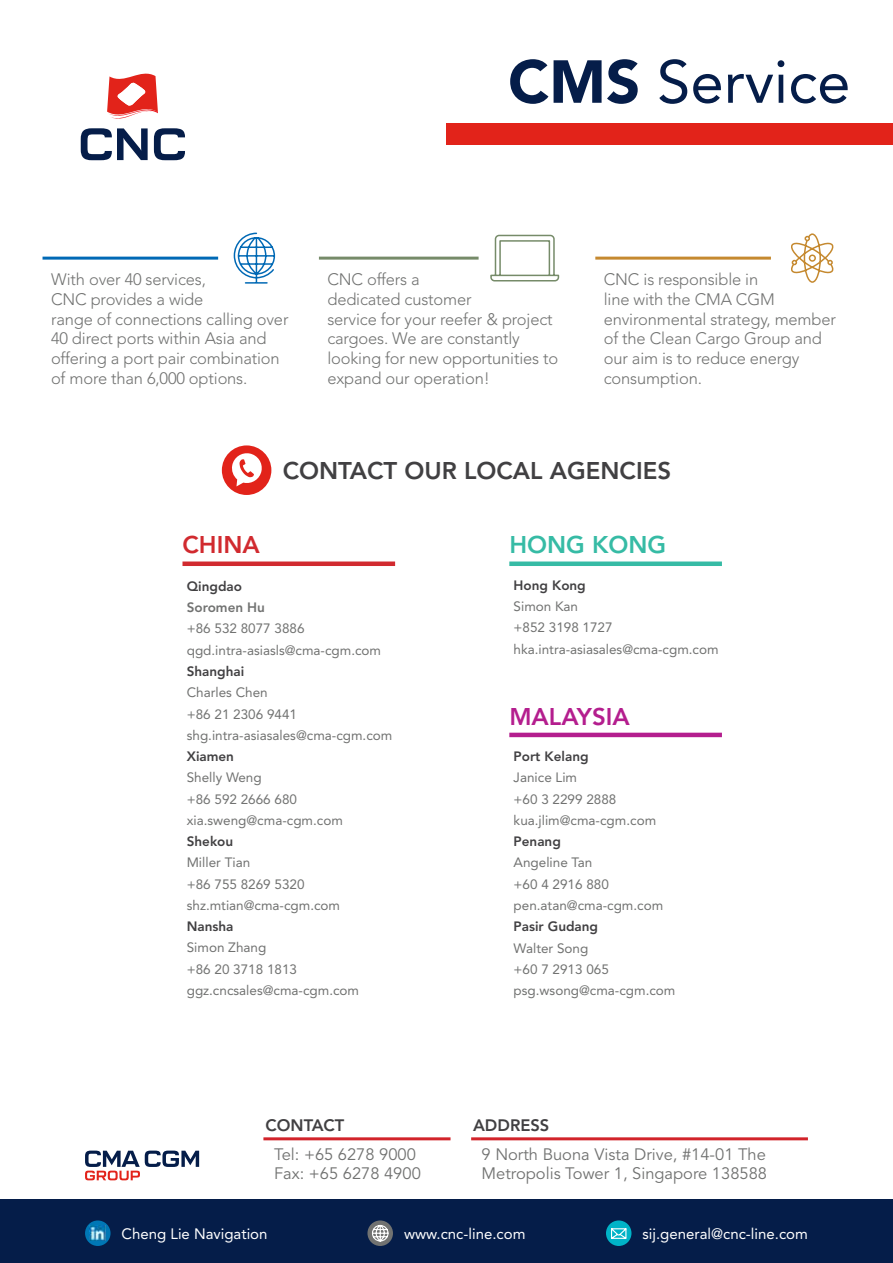
<style>
.page{position:relative;width:893px;height:1263px;background:#fff}
.page>*{position:absolute;margin:0;border:0;box-sizing:border-box;transform-origin:0 0}
.t1{font:60px "Avenir LT Std";color:#051d49}
.t2{font:800 24px "Avenir LT Std";color:#414042}
.t3{font:800 24px "Avenir LT Std";color:#36bba5}
.t4{font:800 24px "Avenir LT Std";color:#b41e8e}
.t5{font:800 24px "Avenir LT Std";color:#d12a2f}
.t6{font:300 16.5px/19.8px "Avenir LT Std";letter-spacing:-.01em;color:#717271}
.t7{font:16.5px/19.8px "Avenir LT Std";color:#717271}
.t8{font:800 16.5px "Avenir LT Std";color:#414042}
.t9{font:15px "Avenir LT Std";color:#fff}
.t10{font:13.5px/21.3px "Avenir LT Std";color:#717271}
.t11{font:800 13.5px "Avenir LT Std";color:#414042}
.t12{font:800 13.5px "Avenir LT Std";color:#717271}
.s1{font-weight:900}
</style>
<div class="page">
<div style="left:0;top:1199px;width:893px;height:64px;background:#051d49"></div>
<svg style="left:107px;top:73px;width:51px;height:46px"></svg>
<svg style="left:81px;top:128px;width:67px;height:32px"></svg>
<svg style="left:154px;top:128px;width:31px;height:32px"></svg>
<svg style="left:85px;top:1220px;width:26px;height:26px"></svg>
<img style="left:90px;top:1226px;width:16px;height:15px">
<svg style="left:367px;top:1220px;width:26px;height:26px"></svg>
<svg style="left:371px;top:1224px;width:18px;height:18px"></svg>
<svg style="left:85px;top:1150px;width:114px;height:30px"></svg>
<div style="left:182px;top:561px;width:213px;height:5px;background:#d12a2f"></div>
<div style="left:509px;top:561px;width:213px;height:5px;background:#36bba5"></div>
<hr style="left:509px;top:733px;width:213px;height:4px;background:#b41e8e">
<div style="left:222px;top:445px;width:49px;height:50px;background:#e2231a;border-radius:50%"></div>
<svg style="left:232px;top:453px;width:30px;height:33px"></svg>
<svg style="left:233px;top:232px;width:43px;height:52px"></svg>
<hr style="left:43px;top:257px;width:175px;height:3px;background:#0069b5">
<svg style="left:490px;top:234px;width:70px;height:48px"></svg>
<hr style="left:319px;top:257px;width:160px;height:3px;background:#768b69">
<svg style="left:791px;top:233px;width:43px;height:50px"></svg>
<hr style="left:595px;top:257px;width:176px;height:3px;background:#c5892f">
<div style="left:446px;top:123px;width:447px;height:21px;background:#e2231a"></div>
<hr style="left:263px;top:1137px;width:187px;height:3px;background:#d2232a">
<hr style="left:471px;top:1137px;width:337px;height:3px;background:#d2232a">
<div style="left:606px;top:1220px;width:25px;height:26px;background:#00b3c7;border-radius:50%"></div>
<svg style="left:611px;top:1228px;width:16px;height:11px"></svg>
<h1 class="t1" style="left:508px;top:47px;width:344px"><span class="s1">CMS</span> Service</h1>
<p class="t6" style="left:51px;top:269px;width:239px">With over 40 services,<br>CNC provides a wide<br>range of connections calling over<br>40 direct ports within Asia and offering a port pair combination of more than 6,000 options.</p>
<p class="t6" style="left:327px;top:269px;width:232px">CNC offers a<br>dedicated customer<br>service for your reefer &amp; project cargoes. We are constantly looking for new opportunities to expand our operation!</p>
<p class="t6" style="left:604px;top:269px;width:234px">CNC is responsible in<br>line with the CMA CGM environmental strategy, member of the Clean Cargo Group and our aim is to reduce energy consumption.</p>
<h2 class="t2" style="left:283px;top:457px;width:390px">CONTACT OUR LOCAL AGENCIES</h2>
<h2 class="t5" style="left:182px;top:531px;width:79px">CHINA</h2>
<h2 class="t3" style="left:509px;top:531px;width:158px">HONG KONG</h2>
<p class="t11" style="left:187px;top:578px;width:57px">Qingdao</p>
<p class="t12" style="left:187px;top:599px;width:80px">Soromen Hu</p>
<p class="t10" style="left:187px;top:618px;width:196px">+86 532 8077 3886 qgd.intra-asiasls@cma-cgm.com</p>
<p class="t11" style="left:187px;top:663px;width:59px">Shanghai</p>
<p class="t10" style="left:187px;top:682px;width:207px">Charles Chen<br>+86 21 2306 9441 shg.intra-asiasales@cma-cgm.com</p>
<p class="t11" style="left:187px;top:748px;width:49px">Xiamen</p>
<p class="t10" style="left:187px;top:767px;width:158px">Shelly Weng<br>+86 592 2666 680 xia.sweng@cma-cgm.com</p>
<p class="t11" style="left:187px;top:833px;width:48px">Shekou</p>
<p class="t10" style="left:187px;top:852px;width:155px">Miller Tian<br>+86 755 8269 5320 shz.mtian@cma-cgm.com</p>
<p class="t11" style="left:187px;top:918px;width:48px">Nansha</p>
<p class="t10" style="left:187px;top:937px;width:174px">Simon Zhang<br>+86 20 3718 1813 ggz.cncsales@cma-cgm.com</p>
<p class="t11" style="left:514px;top:577px;width:74px">Hong Kong</p>
<p class="t10" style="left:514px;top:596px;width:206px">Simon Kan<br>+852 3198 1727 hka.intra-asiasales@cma-cgm.com</p>
<h2 class="t4" style="left:509px;top:702px;width:122px">MALAYSIA</h2>
<p class="t11" style="left:514px;top:748px;width:76px">Port Kelang</p>
<p class="t10" style="left:514px;top:767px;width:144px">Janice Lim<br>+60 3 2299 2888 kua.jlim@cma-cgm.com</p>
<p class="t11" style="left:514px;top:833px;width:49px">Penang</p>
<p class="t10" style="left:514px;top:852px;width:151px">Angeline Tan<br>+60 4 2916 880 pen.atan@cma-cgm.com</p>
<p class="t11" style="left:514px;top:918px;width:86px">Pasir Gudang</p>
<p class="t10" style="left:514px;top:937px;width:163px">Walter Song<br>+60 7 2913 065 psg.wsong@cma-cgm.com</p>
<p class="t8" style="left:266px;top:1115px;width:80px">CONTACT</p>
<p class="t8" style="left:473px;top:1115px;width:78px">ADDRESS</p>
<p class="t7" style="left:274px;top:1144px;width:148px">Tel: +65 6278 9000<br>Fax: +65 6278 4900</p>
<p class="t7" style="left:482px;top:1144px;width:287px">9 North Buona Vista Drive, #14-01 The<br>Metropolis Tower 1, Singapore 138588</p>
<p class="t9" style="left:122px;top:1224px;width:147px">Cheng Lie Navigation</p>
<p class="t9" style="left:404px;top:1224px;width:123px">www.cnc-line.com</p>
<p class="t9" style="left:643px;top:1224px;width:167px">sij.general@cnc-line.com</p>
</div>
